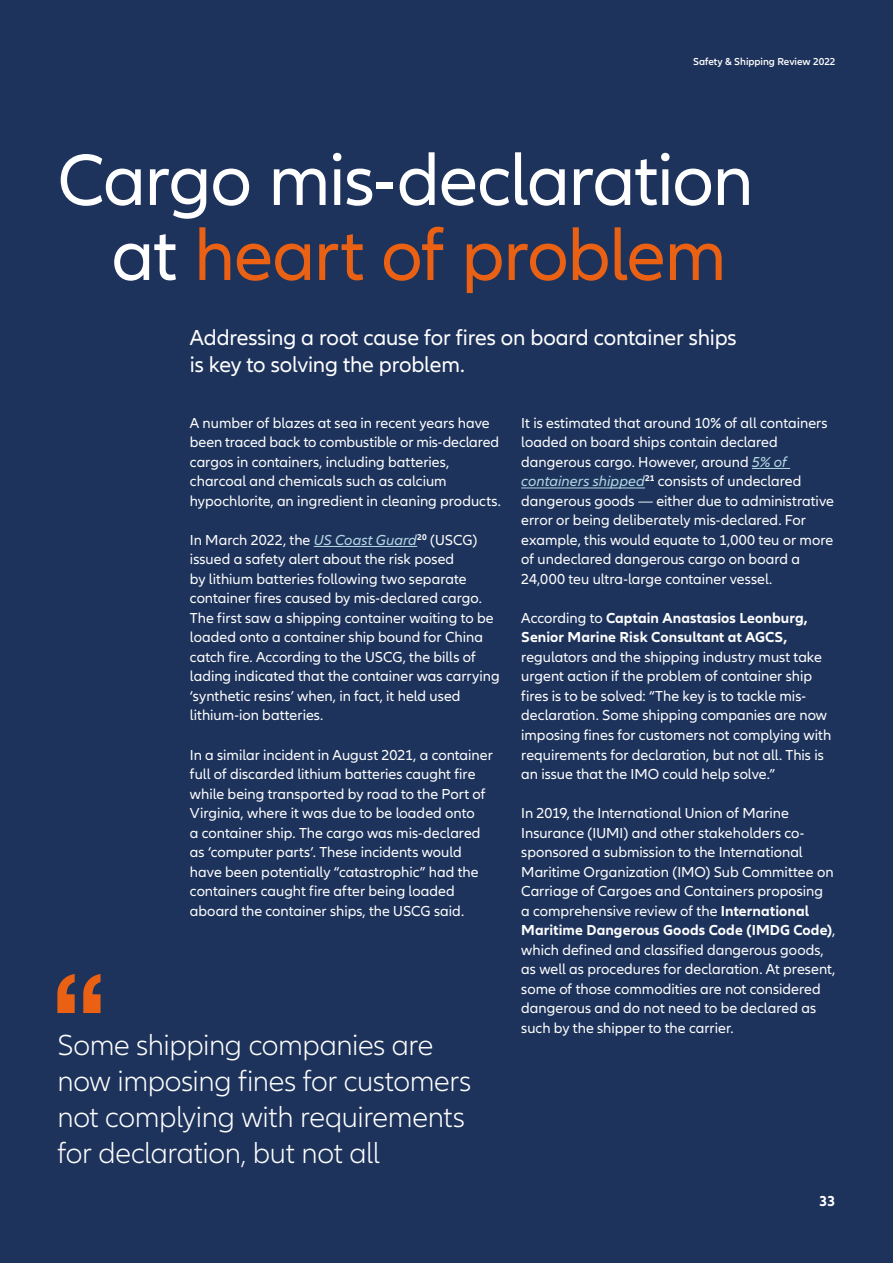
<style>
.page{position:relative;width:893px;height:1263px;background:#1e335c}
.page>*{position:absolute;margin:0;border:0;box-sizing:border-box;transform-origin:0 0}
.t1{font:75px/75px "Allianz Neo";letter-spacing:-.02em;color:#fff;text-align:center}
.Copy_10_13pt{font:300 30px/36px "Allianz Neo";letter-spacing:-.015em;color:#fff}
.Subheadline___CTA_15{font:22.5px/27px "Allianz Neo";letter-spacing:-.01em;color:#fff}
.Copy_10_13pt-2{font:15px/19.5px "Allianz Neo";color:#fff}
.t2{font:700 15px "Allianz Neo";color:#fff}
.t3{font:600 10.5px "Allianz Neo";color:#fff}
.s1{color:#eb6114}
.s2{font-style:italic;color:#b1d7e4}
.s3{font-weight:700}
</style>
<div class="page">
<hr style="left:314px;top:546px;width:103px;height:1px;background:#b1d7e4">
<hr style="left:752px;top:468px;width:38px;height:1px;background:#b1d7e4">
<hr style="left:521px;top:488px;width:124px;height:1px;background:#b1d7e4">
<svg style="left:57px;top:974px;width:44px;height:39px"></svg>
<p class="t3" style="left:693px;top:56px;width:144px">Safety &amp; Shipping Review 2022</p>
<p class="t1" style="left:57px;top:144px;width:698px">Cargo mis-declaration at <span class="s1">heart of problem</span></p>
<p class="Subheadline___CTA_15" style="left:190px;top:325px;width:548px">Addressing a root cause for fires on board container ships is key to solving the problem.</p>
<p class="Copy_10_13pt-2" style="left:190px;top:414px;width:313px">A number of blazes at sea in recent years have been traced back to combustible or mis-declared cargos in containers, including batteries, charcoal and chemicals such as calcium hypochlorite, an ingredient in cleaning products.</p>
<p class="Copy_10_13pt-2" style="left:190px;top:531px;width:311px">In March 2022, the <span class="s2">US Coast Guard</span><sup>20</sup> (USCG) issued a safety alert about the risk posed<br>by lithium batteries following two separate container fires caused by mis-declared cargo.<br>The first saw a shipping container waiting to be loaded onto a container ship bound for China catch fire. According to the USCG, the bills of lading indicated that the container was carrying ‘synthetic resins’ when, in fact, it held used lithium-ion batteries.</p>
<p class="Copy_10_13pt-2" style="left:190px;top:745px;width:304px">In a similar incident in August 2021, a container full of discarded lithium batteries caught fire while being transported by road to the Port of Virginia, where it was due to be loaded onto<br>a container ship. The cargo was mis-declared as ‘computer parts’. These incidents would have been potentially “catastrophic” had the containers caught fire after being loaded aboard the container ships, the USCG said.</p>
<p class="Copy_10_13pt" style="left:57px;top:1028px;width:415px">Some shipping companies are now imposing fines for customers not complying with requirements for declaration, but not all</p>
<p class="Copy_10_13pt-2" style="left:521px;top:414px;width:314px">It is estimated that around 10% of all containers loaded on board ships contain declared dangerous cargo. However, around <span class="s2">5% of containers shipped</span><sup>21</sup> consists of undeclared dangerous goods — either due to administrative error or being deliberately mis-declared. For example, this would equate to 1,000 teu or more of undeclared dangerous cargo on board a 24,000 teu ultra-large container vessel.</p>
<p class="Copy_10_13pt-2" style="left:521px;top:609px;width:311px">According to <span class="s3">Captain Anastasios Leonburg, Senior Marine Risk Consultant at AGCS, </span>regulators and the shipping industry must take urgent action if the problem of container ship fires is to be solved: “The key is to tackle mis&shy;declaration. Some shipping companies are now imposing fines for customers not complying with requirements for declaration, but not all. This is an issue that the IMO could help solve.”</p>
<p class="Copy_10_13pt-2" style="left:521px;top:804px;width:316px">In 2019, the International Union of Marine Insurance (IUMI) and other stakeholders co&shy;sponsored a submission to the International Maritime Organization (IMO) Sub Committee on Carriage of Cargoes and Containers proposing a comprehensive review of the <span class="s3">International Maritime Dangerous Goods Code (IMDG Code)</span>, which defined and classified dangerous goods, as well as procedures for declaration. At present, some of those commodities are not considered dangerous and do not need to be declared as such by the shipper to the carrier.</p>
<p class="t2" style="left:819px;top:1192px;width:18px">33</p>
</div>
